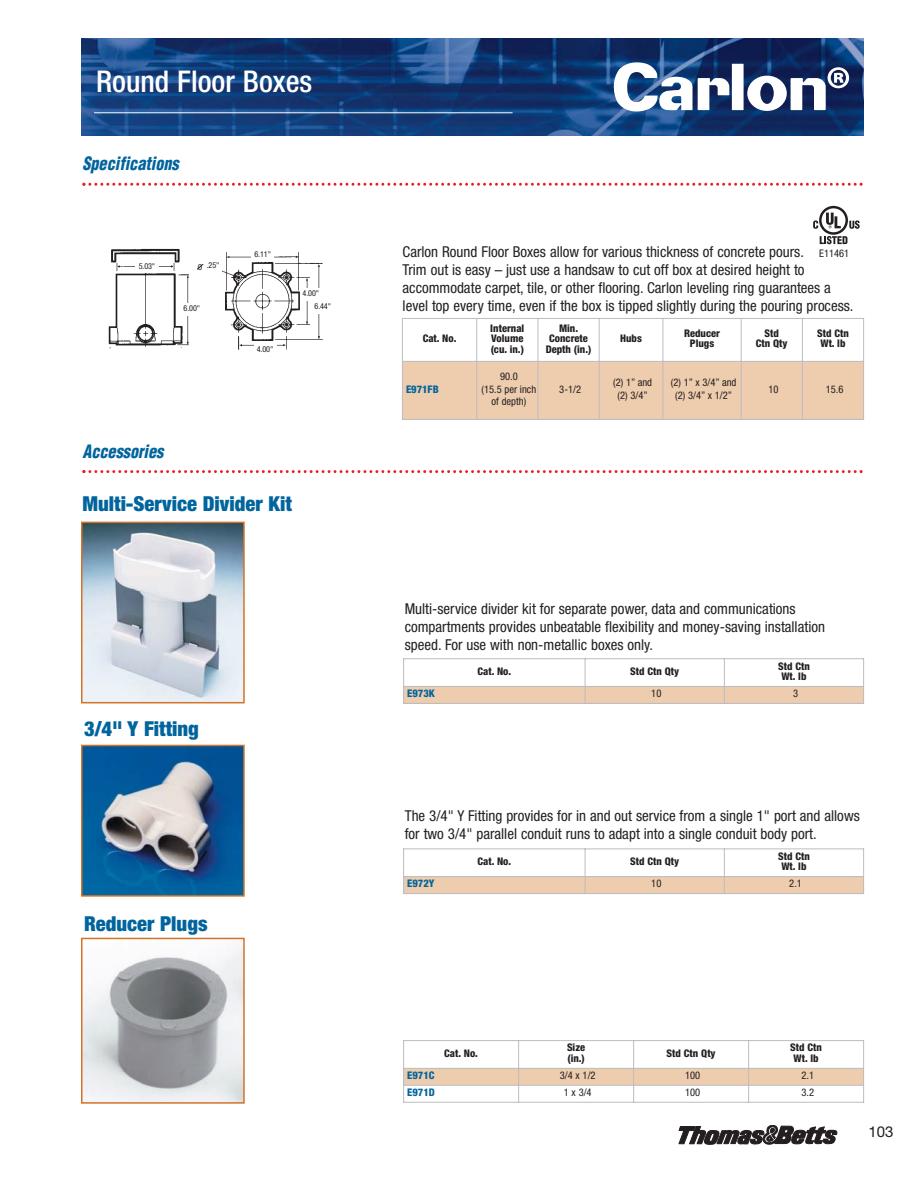
<style>
.page{position:relative;width:918px;height:1188px;background:#fff}
.page>*{position:absolute;margin:0;border:0;box-sizing:border-box;transform-origin:0 0}
.t1{font:500 condensed 30px "Helvetica Neue LT Std";color:#fff}
.t2{font:900 condensed 20.7px "Helvetica Neue LT Std";color:#00649d}
.t3{font:italic 900 condensed 18px "Helvetica LT Std";color:#00649d;scale:.9 1}
.t4{font:condensed 15px/18px "Helvetica Neue LT Std";color:#231f20}
.t5{font:15px "Helvetica Neue LT Std";color:#231f20}
.t6{font:800 condensed 10.5px/10.5px "Helvetica Neue LT Std";color:#231f20;text-align:center}
.t7{font:condensed 10.5px/12.6px "Helvetica Neue LT Std";color:#231f20;text-align:center}
.t8{font:800 condensed 10.5px "Helvetica Neue LT Std";color:#00649d}
.t9{font:condensed 8.1px/12.8px "Helvetica Neue LT Std";letter-spacing:-.015em;color:#231f20}
</style>
<div class="page">
<img style="left:81px;top:38px;width:783px;height:98px">
<svg style="left:678px;top:1125px;width:160px;height:20px"></svg>
<hr style="left:94px;top:112px;width:419px;height:1px;background:#fff">
<div style="left:732px;top:64px;width:12px;height:46px;background:#fff"></div>
<svg style="left:614px;top:62px;width:115px;height:50px"></svg>
<svg style="left:747px;top:67px;width:102px;height:44px"></svg>
<svg style="left:82px;top:470px;width:781px;height:3px"></svg>
<img style="left:222px;top:251px;width:102px;height:99px">
<div style="left:251px;top:249px;width:23px;height:12px;background:#fff"></div>
<div style="left:300px;top:288px;width:22px;height:12px;background:#fff"></div>
<div style="left:312px;top:301px;width:22px;height:12px;background:#fff"></div>
<svg style="left:197px;top:264px;width:7px;height:6px"></svg>
<img style="left:108px;top:248px;width:81px;height:101px">
<div style="left:135px;top:261px;width:24px;height:12px;background:#fff"></div>
<div style="left:180px;top:303px;width:24px;height:13px;background:#fff"></div>
<div style="left:254px;top:341px;width:17px;height:13px;background:#fff"></div>
<div style="left:254px;top:343px;width:22px;height:13px;background:#fff"></div>
<img style="left:84px;top:525px;width:158px;height:175px">
<div style="left:81px;top:522px;width:164px;height:181px;border:2px solid #d27328"></div>
<img style="left:84px;top:748px;width:158px;height:146px">
<div style="left:81px;top:745px;width:164px;height:152px;border:2px solid #d27328"></div>
<img style="left:84px;top:947px;width:158px;height:154px">
<div style="left:81px;top:938px;width:164px;height:166px;border:2px solid #d27328"></div>
<div style="left:819px;top:206px;width:29px;height:29px;border:2px solid #231f20;border-radius:50%"></div>
<svg style="left:826px;top:213px;width:15px;height:15px"></svg>
<svg style="left:813px;top:220px;width:5px;height:9px"></svg>
<svg style="left:820px;top:236px;width:27px;height:8px"></svg>
<svg style="left:849px;top:220px;width:11px;height:9px"></svg>
<svg style="left:82px;top:183px;width:781px;height:3px"></svg>
<div style="left:402px;top:361px;width:75px;height:59px;background:#eeccae"></div>
<div style="left:477px;top:361px;width:61px;height:59px;background:#eeccae"></div>
<div style="left:538px;top:361px;width:61px;height:59px;background:#eeccae"></div>
<div style="left:599px;top:361px;width:64px;height:59px;background:#eeccae"></div>
<div style="left:663px;top:361px;width:78px;height:59px;background:#eeccae"></div>
<div style="left:741px;top:361px;width:61px;height:59px;background:#eeccae"></div>
<div style="left:802px;top:361px;width:62px;height:59px;background:#eeccae"></div>
<hr style="left:402px;top:318px;width:1px;height:102px;background:#bbbdc0">
<hr style="left:476px;top:318px;width:1px;height:102px;background:#bbbdc0">
<hr style="left:538px;top:318px;width:1px;height:102px;background:#bbbdc0">
<hr style="left:599px;top:318px;width:1px;height:102px;background:#bbbdc0">
<hr style="left:663px;top:318px;width:1px;height:102px;background:#bbbdc0">
<hr style="left:741px;top:318px;width:1px;height:102px;background:#bbbdc0">
<hr style="left:802px;top:318px;width:1px;height:102px;background:#bbbdc0">
<hr style="left:863px;top:318px;width:1px;height:102px;background:#bbbdc0">
<hr style="left:402px;top:318px;width:462px;height:1px;background:#bbbdc0">
<hr style="left:402px;top:361px;width:462px;height:1px;background:#bbbdc0">
<hr style="left:402px;top:419px;width:462px;height:1px;background:#bbbdc0">
<div style="left:403px;top:686px;width:182px;height:18px;background:#eeccae"></div>
<div style="left:585px;top:686px;width:139px;height:18px;background:#eeccae"></div>
<div style="left:724px;top:686px;width:140px;height:18px;background:#eeccae"></div>
<hr style="left:403px;top:658px;width:1px;height:46px;background:#bbbdc0">
<hr style="left:585px;top:658px;width:1px;height:46px;background:#bbbdc0">
<hr style="left:724px;top:658px;width:1px;height:46px;background:#bbbdc0">
<hr style="left:863px;top:658px;width:1px;height:46px;background:#bbbdc0">
<hr style="left:403px;top:658px;width:461px;height:1px;background:#bbbdc0">
<hr style="left:403px;top:686px;width:461px;height:1px;background:#bbbdc0">
<hr style="left:403px;top:703px;width:461px;height:1px;background:#bbbdc0">
<div style="left:403px;top:877px;width:182px;height:17px;background:#eeccae"></div>
<div style="left:585px;top:877px;width:139px;height:17px;background:#eeccae"></div>
<div style="left:724px;top:877px;width:140px;height:17px;background:#eeccae"></div>
<hr style="left:403px;top:849px;width:1px;height:45px;background:#bbbdc0">
<hr style="left:585px;top:849px;width:1px;height:45px;background:#bbbdc0">
<hr style="left:724px;top:849px;width:1px;height:45px;background:#bbbdc0">
<hr style="left:863px;top:849px;width:1px;height:45px;background:#bbbdc0">
<hr style="left:403px;top:849px;width:461px;height:1px;background:#bbbdc0">
<hr style="left:403px;top:876px;width:461px;height:1px;background:#bbbdc0">
<hr style="left:403px;top:893px;width:461px;height:1px;background:#bbbdc0">
<div style="left:403px;top:1068px;width:116px;height:17px;background:#eeccae"></div>
<div style="left:519px;top:1068px;width:115px;height:17px;background:#eeccae"></div>
<div style="left:634px;top:1068px;width:115px;height:17px;background:#eeccae"></div>
<div style="left:749px;top:1068px;width:115px;height:17px;background:#eeccae"></div>
<hr style="left:403px;top:1040px;width:1px;height:63px;background:#bbbdc0">
<hr style="left:518px;top:1040px;width:1px;height:63px;background:#bbbdc0">
<hr style="left:633px;top:1040px;width:1px;height:63px;background:#bbbdc0">
<hr style="left:748px;top:1040px;width:1px;height:63px;background:#bbbdc0">
<hr style="left:863px;top:1040px;width:1px;height:63px;background:#bbbdc0">
<hr style="left:403px;top:1040px;width:461px;height:1px;background:#bbbdc0">
<hr style="left:403px;top:1068px;width:461px;height:1px;background:#bbbdc0">
<hr style="left:403px;top:1085px;width:461px;height:1px;background:#bbbdc0">
<hr style="left:403px;top:1102px;width:461px;height:1px;background:#bbbdc0">
<h1 class="t1" style="left:96px;top:71px;width:218px">Round Floor Boxes</h1>
<p class="t3" style="left:82px;top:157px;width:108px">Specifications</p>
<p class="t9" style="left:139px;top:260px;width:18px">5.03"</p>
<p class="t9" style="left:198px;top:260px;width:23px">O .25"</p>
<p class="t9" style="left:184px;top:303px;width:18px">6.00"</p>
<p class="t9" style="left:255px;top:249px;width:18px">6.11"</p>
<p class="t9" style="left:257px;top:343px;width:18px">4.00"</p>
<p class="t9" style="left:315px;top:288px;width:18px;text-indent:-12px">4.00"<br>6.44"</p>
<p class="t3" style="left:82px;top:445px;width:91px">Accessories</p>
<h2 class="t2" style="left:82px;top:496px;width:211px">Multi-Service Divider Kit</h2>
<h2 class="t2" style="left:84px;top:721px;width:116px">3/4" Y Fitting</h2>
<h2 class="t2" style="left:84px;top:917px;width:125px">Reducer Plugs</h2>
<p class="t4" style="left:403px;top:245px;width:452px">Carlon Round Floor Boxes allow for various thickness of concrete pours.<br>Trim out is easy – just use a handsaw to cut off box at desired height to accommodate carpet, tile, or other flooring. Carlon leveling ring guarantees a level top every time, even if the box is tipped slightly during the pouring process.</p>
<p class="t7" style="left:819px;top:248px;width:32px">E11461</p>
<p class="t6" style="left:423px;top:334px;width:35px">Cat. No.</p>
<p class="t6" style="left:490px;top:324px;width:36px;text-align:justify">Internal Volume (cu. in.)</p>
<p class="t6" style="left:546px;top:324px;width:47px">Min.<br>Concrete<br>Depth (in.)</p>
<p class="t6" style="left:620px;top:334px;width:23px">Hubs</p>
<p class="t6" style="left:684px;top:329px;width:37px">Reducer<br>Plugs</p>
<p class="t6" style="left:756px;top:329px;width:33px">Std<br>Ctn Qty</p>
<p class="t6" style="left:817px;top:329px;width:33px">Std Ctn<br>Wt. lb</p>
<p class="t8" style="left:406px;top:385px;width:34px">E971FB</p>
<p class="t7" style="left:482px;top:371px;width:56px">90.0<br>(15.5 per inch of depth)</p>
<p class="t7" style="left:559px;top:384px;width:23px">3-1/2</p>
<p class="t7" style="left:613px;top:378px;width:40px">(2) 1” and (2) 3/4”</p>
<p class="t7" style="left:671px;top:378px;width:67px">(2) 1” x 3/4” and (2) 3/4” x 1/2”</p>
<p class="t7" style="left:768px;top:384px;width:12px">10</p>
<p class="t7" style="left:826px;top:384px;width:19px">15.6</p>
<p class="t4" style="left:405px;top:601px;width:422px">Multi-service divider kit for separate power, data and communications compartments provides unbeatable flexibility and money-saving installation speed. For use with non-metallic boxes only.</p>
<p class="t6" style="left:477px;top:667px;width:35px">Cat. No.</p>
<p class="t6" style="left:630px;top:667px;width:51px">Std Ctn Qty</p>
<p class="t6" style="left:778px;top:662px;width:33px">Std Ctn<br>Wt. lb</p>
<p class="t8" style="left:407px;top:690px;width:29px">E973K</p>
<p class="t7" style="left:651px;top:688px;width:12px">10</p>
<p class="t7" style="left:793px;top:688px;width:7px">3</p>
<p class="t4" style="left:405px;top:808px;width:457px">The 3/4" Y Fitting provides for in and out service from a single 1" port and allows for two 3/4" parallel conduit runs to adapt into a single conduit body port.</p>
<p class="t6" style="left:477px;top:857px;width:35px">Cat. No.</p>
<p class="t6" style="left:630px;top:857px;width:51px">Std Ctn Qty</p>
<p class="t6" style="left:778px;top:852px;width:33px">Std Ctn<br>Wt. lb</p>
<p class="t8" style="left:407px;top:880px;width:29px">E972Y</p>
<p class="t7" style="left:651px;top:879px;width:12px">10</p>
<p class="t7" style="left:789px;top:879px;width:14px">2.1</p>
<p class="t6" style="left:444px;top:1049px;width:35px">Cat. No.</p>
<p class="t6" style="left:567px;top:1044px;width:20px;text-align:left">Size (in.)</p>
<p class="t6" style="left:667px;top:1049px;width:51px">Std Ctn Qty</p>
<p class="t6" style="left:790px;top:1044px;width:33px">Std Ctn<br>Wt. lb</p>
<p class="t8" style="left:407px;top:1072px;width:29px">E971C</p>
<p class="t7" style="left:560px;top:1070px;width:37px">3/4 x 1/2</p>
<p class="t7" style="left:685px;top:1070px;width:17px">100</p>
<p class="t7" style="left:801px;top:1070px;width:14px">2.1</p>
<p class="t8" style="left:407px;top:1089px;width:29px">E971D</p>
<p class="t7" style="left:564px;top:1087px;width:29px">1 x 3/4</p>
<p class="t7" style="left:685px;top:1087px;width:17px">100</p>
<p class="t7" style="left:801px;top:1087px;width:14px">3.2</p>
<p class="t5" style="left:868px;top:1127px;width:27px">103</p>
</div>
